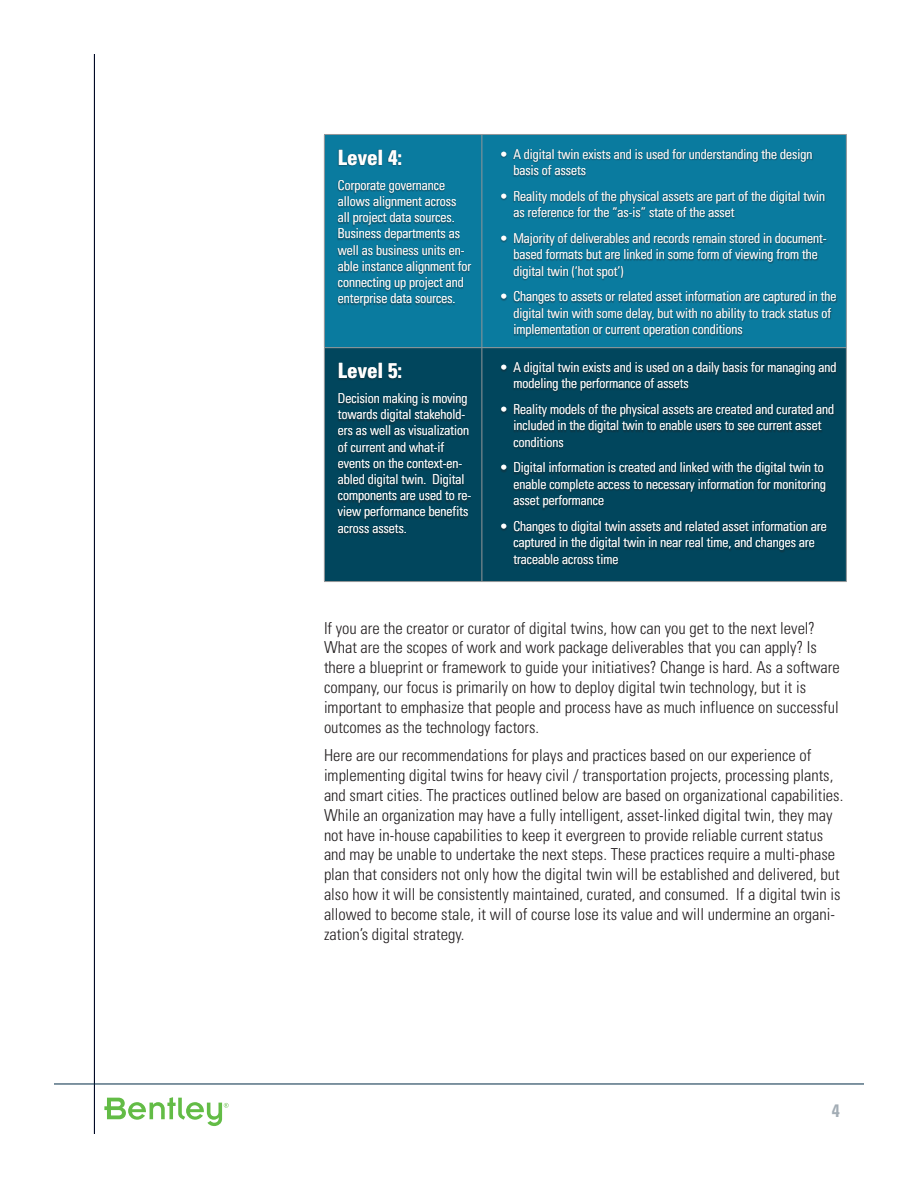
<style>
.page{position:relative;width:918px;height:1188px;background:#fff}
.page>*{position:absolute;margin:0;border:0;box-sizing:border-box;transform-origin:0 0}
.Body_Copy{font:700 condensed 21px "Univers";color:#fff}
.t1{font:700 condensed 18px "Univers";color:#a3adb5}
.Body_Copy-2{font:300 condensed 16.5px/19.8px "Univers";color:#231f20}
.Body_Copy-3{font:300 condensed 13.5px/16.2px "Univers";color:#fff}
</style>
<div class="page">
<hr style="left:94px;top:54px;width:1px;height:1080px;background:#000925">
<hr style="left:54px;top:1084px;width:810px;height:1px;background:#002b45">
<svg style="left:104px;top:1097px;width:125px;height:29px"></svg>
<div style="left:325px;top:135px;width:521px;height:212px;background:#0a7b9f"></div>
<div style="left:325px;top:348px;width:521px;height:233px;background:#01465d"></div>
<hr style="left:324px;top:134px;width:158px;height:1px;background:#949698">
<hr style="left:324px;top:135px;width:1px;height:212px;background:#949698">
<hr style="left:482px;top:134px;width:365px;height:1px;background:#949698">
<hr style="left:482px;top:135px;width:1px;height:212px;background:#949698">
<hr style="left:846px;top:135px;width:1px;height:212px;background:#949698">
<hr style="left:324px;top:347px;width:158px;height:1px;background:#949698">
<hr style="left:324px;top:348px;width:1px;height:233px;background:#949698">
<hr style="left:482px;top:347px;width:365px;height:1px;background:#949698">
<hr style="left:482px;top:348px;width:1px;height:233px;background:#949698">
<hr style="left:846px;top:348px;width:1px;height:233px;background:#949698">
<hr style="left:324px;top:581px;width:158px;height:1px;background:#949698">
<hr style="left:482px;top:581px;width:365px;height:1px;background:#949698">
<div style="left:337px;top:149px;width:500px;height:417px;background:#231f20;opacity:.3"></div>
<p class="Body_Copy" style="left:338px;top:144px;width:66px">Level 4:</p>
<p class="Body_Copy-3" style="left:338px;top:177px;width:135px">Corporate governance allows alignment across all project data sources.<br>Business departments as well as business units en&shy;able instance alignment for connecting up project and enterprise data sources.</p>
<p class="Body_Copy" style="left:338px;top:358px;width:66px">Level 5:</p>
<p class="Body_Copy-3" style="left:338px;top:390px;width:135px">Decision making is moving towards digital stakehold&shy;ers as well as visualization of current and what-if events on the context-en&shy;abled digital twin. Digital components are used to re&shy;view performance benefits across assets.</p>
<p class="Body_Copy-3" style="left:513px;top:146px;width:301px;text-indent:-14px">• A digital twin exists and is used for understanding the design basis of assets</p>
<p class="Body_Copy-3" style="left:513px;top:188px;width:313px;text-indent:-14px">• Reality models of the physical assets are part of the digital twin as reference for the “as-is” state of the asset</p>
<p class="Body_Copy-3" style="left:513px;top:230px;width:315px;text-indent:-14px">• Majority of deliverables and records remain stored in document&shy;based formats but are linked in some form of viewing from the digital twin (‘hot spot’)</p>
<p class="Body_Copy-3" style="left:513px;top:288px;width:325px;text-indent:-14px">• Changes to assets or related asset information are captured in the digital twin with some delay, but with no ability to track status of implementation or current operation conditions</p>
<p class="Body_Copy-3" style="left:513px;top:359px;width:325px;text-indent:-14px">• A digital twin exists and is used on a daily basis for managing and modeling the performance of assets</p>
<p class="Body_Copy-3" style="left:513px;top:401px;width:322px;text-indent:-14px">• Reality models of the physical assets are created and curated and included in the digital twin to enable users to see current asset conditions</p>
<p class="Body_Copy-3" style="left:513px;top:459px;width:314px;text-indent:-14px">• Digital information is created and linked with the digital twin to enable complete access to necessary information for monitoring asset performance</p>
<p class="Body_Copy-3" style="left:513px;top:518px;width:315px;text-indent:-14px">• Changes to digital twin assets and related asset information are captured in the digital twin in near real time, and changes are traceable across time</p>
<p class="Body_Copy-2" style="left:324px;top:618px;width:517px">If you are the creator or curator of digital twins, how can you get to the next level?<br>What are the scopes of work and work package deliverables that you can apply? Is there a blueprint or framework to guide your initiatives? Change is hard. As a software company, our focus is primarily on how to deploy digital twin technology, but it is important to emphasize that people and process have as much influence on successful outcomes as the technology factors.</p>
<p class="Body_Copy-2" style="left:324px;top:746px;width:521px">Here are our recommendations for plays and practices based on our experience of implementing digital twins for heavy civil / transportation projects, processing plants, and smart cities. The practices outlined below are based on organizational capabilities.<br>While an organization may have a fully intelligent, asset-linked digital twin, they may not have in-house capabilities to keep it evergreen to provide reliable current status and may be unable to undertake the next steps. These practices require a multi-phase plan that considers not only how the digital twin will be established and delivered, but also how it will be consistently maintained, curated, and consumed. If a digital twin is allowed to become stale, it will of course lose its value and will undermine an organi&shy;zation’s digital strategy.</p>
<h2 class="t1" style="left:832px;top:1099px;width:9px">4</h2>
</div>
